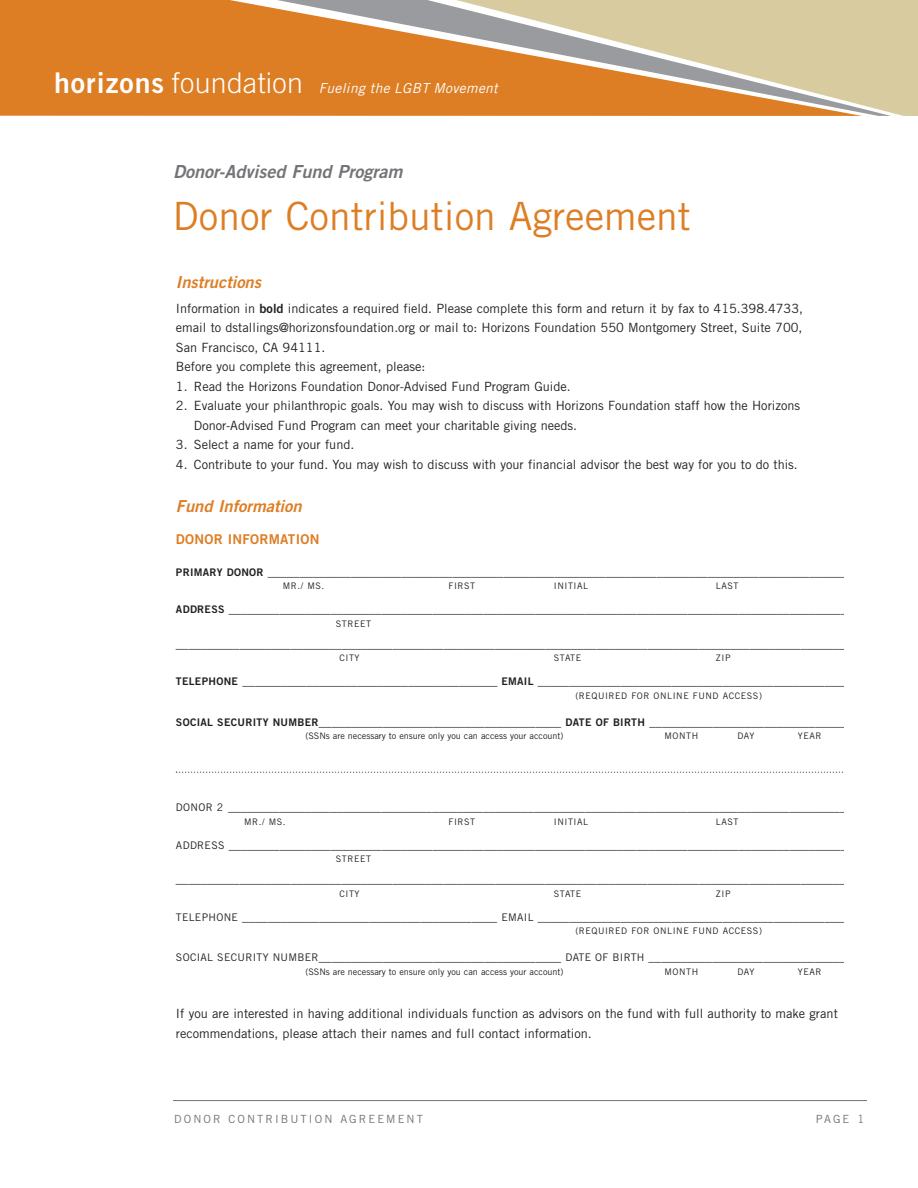
<style>
.page{position:relative;width:918px;height:1188px;background:#fff}
.page>*{position:absolute;margin:0;border:0;box-sizing:border-box;transform-origin:0 0}
.t1{font:39px "Trade Gothic";color:#dd7e25}
.t2{font:italic 18px "Trade Gothic Bold Two";color:#727477}
.t3{font:italic 16.5px "Trade Gothic Bold Two";color:#dd7e25}
.t4{font:italic 13.8px "Trade Gothic";letter-spacing:.025em;color:#fff}
.t5{font:13.5px "Trade Gothic Bold Two";letter-spacing:.02em;color:#dd7e25}
.t6{font:12.75px/19.5px "Trade Gothic";color:#231f20}
.t7{font:12.75px "Trade Gothic Bold Two";color:#231f20}
.t8{font:11.25px "Trade Gothic";letter-spacing:.185em;color:#727477}
.t9{font:9px "Trade Gothic";letter-spacing:.06em;color:#231f20}
.t10{font:9px "Trade Gothic";color:#231f20}
.s1{font-family:"Trade Gothic Bold Two";font-style:normal;font-size:28.5px}
.s2{font-weight:300;font-style:normal;font-size:28.5px}
.s3{font-family:"Trade Gothic Bold Two"}
.s4{font-size:10.5px}
.s5{font-family:"Trade Gothic Bold Two";font-size:10.5px}
</style>
<div class="page">
<svg style="left:176px;top:772px;width:667px;height:1px"></svg>
<div style="left:891px;top:0;width:27px;height:116px;background:#d7cb9f"></div>
<div style="left:0;top:0;width:207px;height:116px;background:#dd7e25"></div>
<svg style="left:207px;top:0;width:684px;height:116px;background:#d5a268"></svg>
<hr style="left:173px;top:1100px;width:694px;height:1px;background:#727477">
<p class="t4" style="left:54px;top:83px;width:445px"><span class="s1">horizons</span> <span class="s2">foundation</span> Fueling the LGBT Movement</p>
<h2 class="t2" style="left:173px;top:165px;width:231px">Donor-Advised Fund Program</h2>
<h1 class="t1" style="left:173px;top:202px;width:519px">Donor Contribution Agreement</h1>
<p class="t3" style="left:176px;top:276px;width:87px">Instructions</p>
<p class="t6" style="left:176px;top:300px;width:629px">Information in <span class="s3">bold</span> indicates a required field. Please complete this form and return it by fax to 415.398.4733, email to dstallings@horizonsfoundation.org or mail to: Horizons Foundation 550 Montgomery Street, Suite 700, San Francisco, CA 94111.<br>Before you complete this agreement, please:</p>
<p class="t6" style="left:176px;top:378px;width:396px">1. Read the Horizons Foundation Donor-Advised Fund Program Guide.</p>
<p class="t6" style="left:194px;top:397px;width:608px;text-indent:-18px">2. Evaluate your philanthropic goals. You may wish to discuss with Horizons Foundation staff how the Horizons<br>Donor-Advised Fund Program can meet your charitable giving needs.</p>
<p class="t6" style="left:176px;top:436px;width:180px">3. Select a name for your fund.</p>
<p class="t6" style="left:176px;top:456px;width:623px">4. Contribute to your fund. You may wish to discuss with your financial advisor the best way for you to do this.</p>
<p class="t3" style="left:176px;top:501px;width:127px">Fund Information</p>
<p class="t5" style="left:176px;top:534px;width:145px">DONOR INFORMATION</p>
<p class="t7" style="left:176px;top:566px;width:673px"><span class="s4">PRIMARY DONOR</span> ___________________________________________________________________________________________</p>
<p class="t9" style="left:283px;top:583px;width:43px">MR./ MS.</p>
<p class="t9" style="left:449px;top:583px;width:28px">FIRST</p>
<p class="t9" style="left:554px;top:583px;width:36px">INITIAL</p>
<p class="t9" style="left:716px;top:583px;width:24px">LAST</p>
<p class="t7" style="left:176px;top:604px;width:673px"><span class="s4">ADDRESS</span> _________________________________________________________________________________________________</p>
<p class="t9" style="left:336px;top:620px;width:37px">STREET</p>
<p class="t7" style="left:176px;top:638px;width:671px">_________________________________________________________________________________________________________</p>
<p class="t9" style="left:340px;top:655px;width:22px">CITY</p>
<p class="t9" style="left:554px;top:655px;width:29px">STATE</p>
<p class="t9" style="left:716px;top:655px;width:16px">ZIP</p>
<p class="t6" style="left:176px;top:672px;width:676px"><span class="s5">TELEPHONE</span> ________________________________________ <span class="s5">EMAIL</span> _________________________________________________</p>
<p class="t9" style="left:575px;top:692px;width:188px">(REQUIRED FOR ONLINE FUND ACCESS)</p>
<p class="t6" style="left:176px;top:712px;width:673px"><span class="s5">SOCIAL SECURITY NUMBER</span>______________________________________ <span class="s5">DATE OF BIRTH</span> _______________________________</p>
<p class="t10" style="left:305px;top:733px;width:260px">(SSNs are necessary to ensure only you can access your account)</p>
<p class="t9" style="left:665px;top:733px;width:35px">MONTH</p>
<p class="t9" style="left:737px;top:733px;width:19px">DAY</p>
<p class="t9" style="left:798px;top:733px;width:25px">YEAR</p>
<p class="t6" style="left:176px;top:798px;width:672px"><span class="s4">DONOR 2</span> _________________________________________________________________________________________________</p>
<p class="t9" style="left:244px;top:818px;width:43px">MR./ MS.</p>
<p class="t9" style="left:449px;top:818px;width:28px">FIRST</p>
<p class="t9" style="left:554px;top:818px;width:36px">INITIAL</p>
<p class="t9" style="left:716px;top:818px;width:24px">LAST</p>
<p class="t6" style="left:176px;top:835px;width:673px"><span class="s4">ADDRESS</span> _________________________________________________________________________________________________</p>
<p class="t9" style="left:336px;top:856px;width:37px">STREET</p>
<p class="t6" style="left:176px;top:870px;width:671px">_________________________________________________________________________________________________________</p>
<p class="t9" style="left:340px;top:890px;width:22px">CITY</p>
<p class="t9" style="left:554px;top:890px;width:29px">STATE</p>
<p class="t9" style="left:716px;top:890px;width:16px">ZIP</p>
<p class="t6" style="left:176px;top:907px;width:676px"><span class="s4">TELEPHONE</span> ________________________________________ <span class="s4">EMAIL</span> _________________________________________________</p>
<p class="t9" style="left:575px;top:928px;width:188px">(REQUIRED FOR ONLINE FUND ACCESS)</p>
<p class="t6" style="left:176px;top:948px;width:672px"><span class="s4">SOCIAL SECURITY NUMBER</span>______________________________________ <span class="s4">DATE OF BIRTH</span> _______________________________</p>
<p class="t10" style="left:305px;top:968px;width:260px">(SSNs are necessary to ensure only you can access your account)</p>
<p class="t9" style="left:665px;top:968px;width:35px">MONTH</p>
<p class="t9" style="left:737px;top:968px;width:19px">DAY</p>
<p class="t9" style="left:798px;top:968px;width:25px">YEAR</p>
<p class="t6" style="left:176px;top:1005px;width:664px">If you are interested in having additional individuals function as advisors on the fund with full authority to make grant recommendations, please attach their names and full contact information.</p>
<p class="t8" style="left:174px;top:1115px;width:250px">DONOR CONTRIBUTION AGREEMENT</p>
<p class="t8" style="left:816px;top:1115px;width:50px">PAGE 1</p>
</div>
